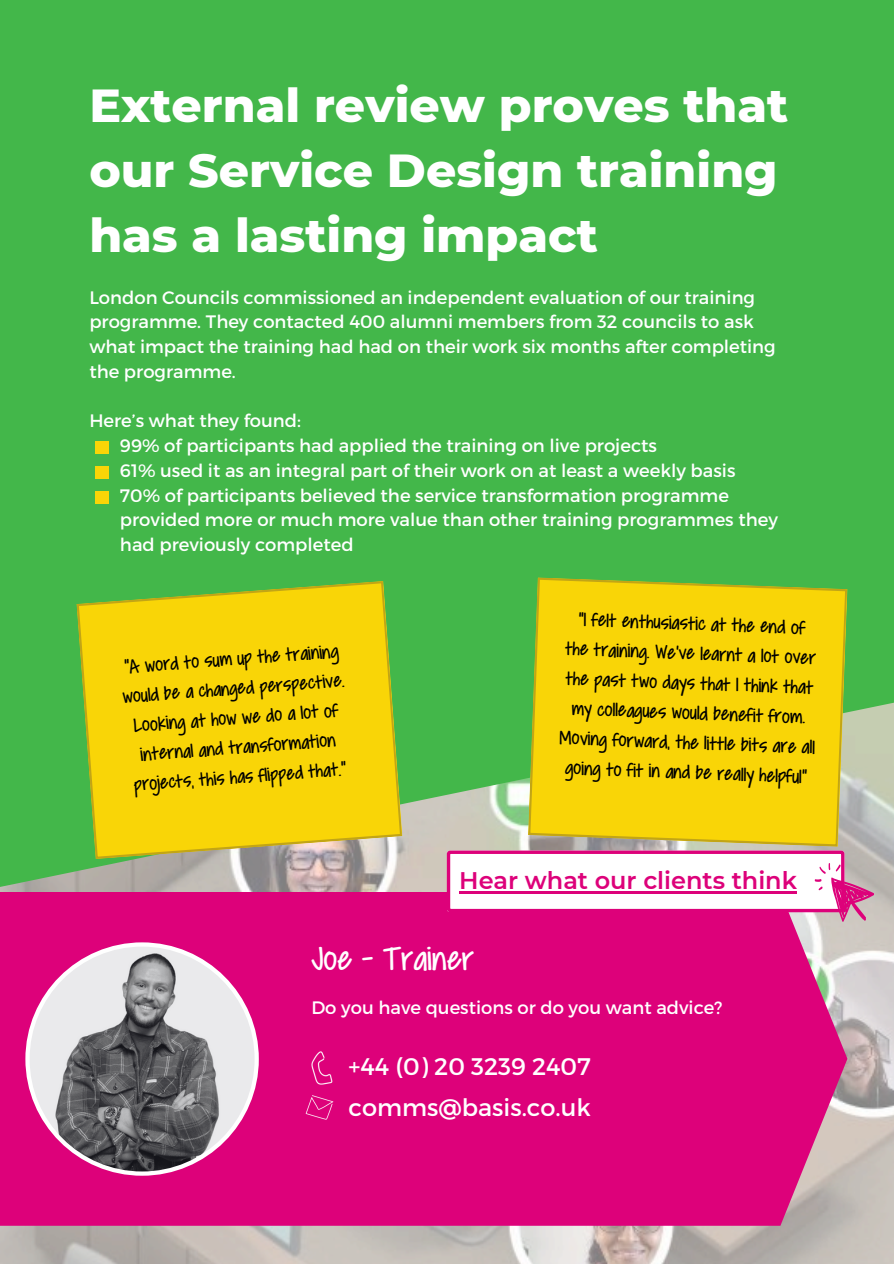
<style>
.page{position:relative;width:894px;height:1264px;background:#fff}
.page>*{position:absolute;margin:0;border:0;box-sizing:border-box;transform-origin:0 0}
.t1{font:800 47.25px/65.2px "Montserrat";color:#fff}
.t2{font:37.5px "Covered By Your Grace";color:#fff}
.t3{font:24px/41.7px "Montserrat";color:#fff}
.t4{font:600 24px "Montserrat";color:#dd017a}
.t5{font:21.6px/29.7px "Covered By Your Grace";color:#000;text-align:center}
.t6{font:21.45px/29.5px "Covered By Your Grace";color:#000;text-align:center}
.t7{font:18px/24.8px "Montserrat";color:#fff}
</style>
<div class="page">
<img style="left:0;top:904px;width:893px;height:359px">
<div style="left:0;top:0;width:893px;height:904px;background:#43b74a"></div>
<div style="left:0;top:891px;width:847px;height:334px;background:#dd017a"></div>
<img style="left:306px;top:1051px;width:32px;height:33px">
<img style="left:306px;top:1093px;width:28px;height:28px">
<svg style="left:25px;top:942px;width:234px;height:233px;background:#ae7d9a"></svg>
<svg style="left:76px;top:581px;width:326px;height:278px;background:#e4cf14"></svg>
<svg style="left:528px;top:577px;width:318px;height:269px;background:#eed10e"></svg>
<svg style="left:446px;top:850px;width:428px;height:71px"></svg>
<div style="left:95px;top:441px;width:13px;height:12px;background:#f9d507"></div>
<div style="left:95px;top:466px;width:13px;height:13px;background:#f9d507"></div>
<div style="left:95px;top:491px;width:13px;height:13px;background:#f9d507"></div>
<p class="t1" style="left:89px;top:72px;width:700px">External review proves that our Service Design training has a lasting impact</p>
<p class="t7" style="left:89px;top:284px;width:687px">London Councils commissioned an independent evaluation of our training programme. They contacted 400 alumni members from 32 councils to ask what impact the training had had on their work six months after completing the programme.</p>
<h3 class="t7" style="left:89px;top:408px;width:213px">Here’s what they found:</h3>
<h4 class="t7" style="left:120px;top:432px;width:538px">99% of participants had applied the training on live projects</h4>
<h2 class="t7" style="left:120px;top:457px;width:617px">61% used it as an integral part of their work on at least a weekly basis</h2>
<p class="t7" style="left:120px;top:482px;width:659px">70% of participants believed the service transformation programme provided more or much more value than other training programmes they had previously completed</p>
<p class="t6" style="left:120px;top:653px;width:224px;rotate:-4deg">“A word to sum up the training would be a changed perspective.<br>Looking at how we do a lot of internal and transformation projects, this has flipped that.”</p>
<p class="t5" style="left:564px;top:605px;width:257px;rotate:2deg">"I felt enthusiastic at the end of the training. We’ve learnt a lot over the past two days that I think that my colleagues would benefit from.<br>Moving forward, the little bits are all going to fit in and be really helpful"</p>
<h3 class="t4" style="left:459px;top:865px;width:339px">Hear what our clients think</h3>
<p class="t2" style="left:311px;top:940px;width:164px">Joe - Trainer</p>
<h1 class="t7" style="left:311px;top:994px;width:412px">Do you have questions or do you want advice?</h1>
<p class="t3" style="left:348px;top:1044px;width:244px">+44 (0) 20 3239 2407 comms@basis.co.uk</p>
</div>
